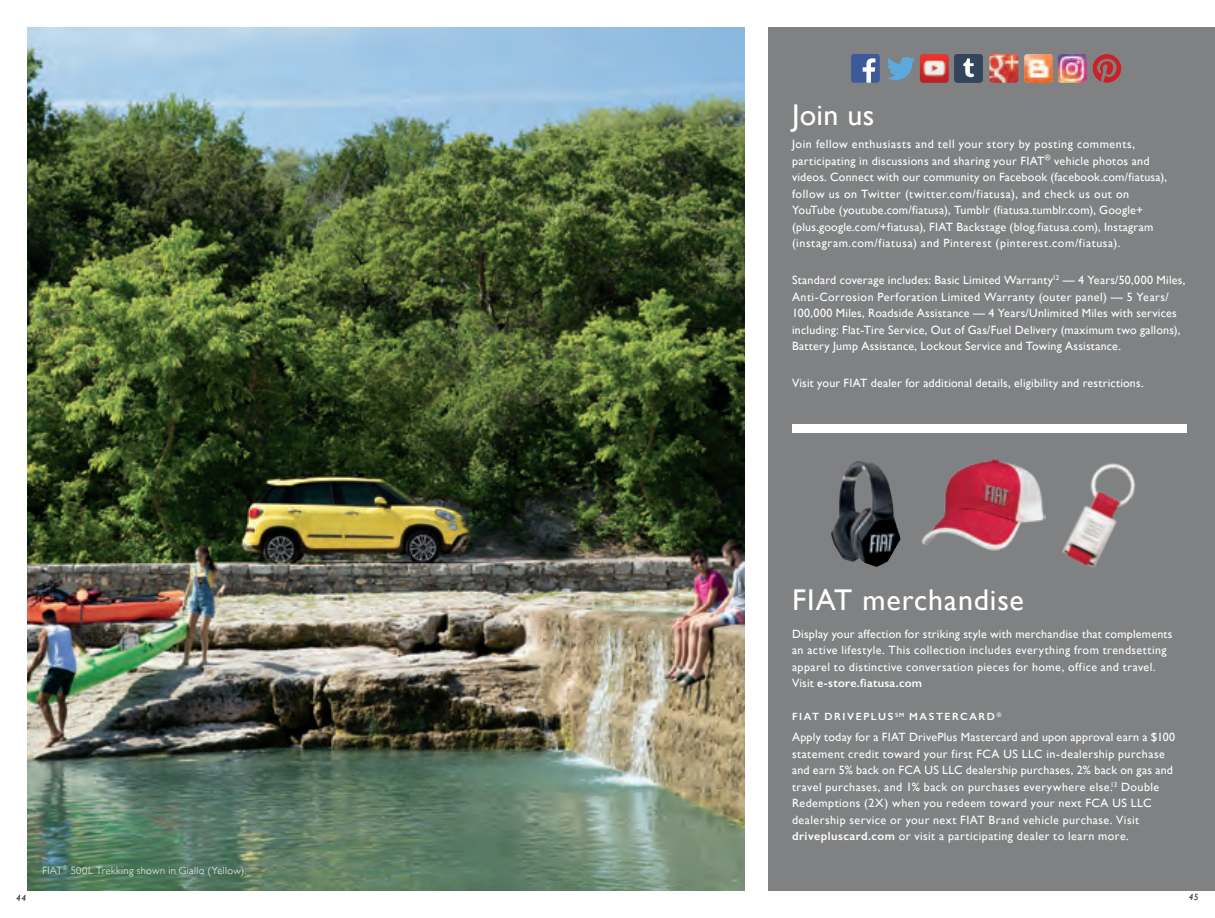
<style>
.page{position:relative;width:1215px;height:918px;background:#fff}
.page>*{position:absolute;margin:0;border:0;box-sizing:border-box;transform-origin:0 0}
.t1{font:30px "Gill Sans";letter-spacing:.025em;color:#fff}
.t2{font:12px/16.5px "Gill Sans";letter-spacing:.03em;color:#fff}
.t3{font:300 10.5px "Gill Sans";letter-spacing:.035em;color:#fff}
.t4{font:600 10.5px "Gill Sans";letter-spacing:.15em;color:#fff}
.t5{font:italic 9px "Gill Sans";color:#231f20}
.s1{font-weight:600}
</style>
<div class="page">
<div style="left:768px;top:27px;width:447px;height:864px;background:#808182"></div>
<img style="left:27px;top:27px;width:718px;height:864px">
<img style="left:921px;top:459px;width:110px;height:92px">
<img style="left:831px;top:461px;width:69px;height:106px">
<img style="left:1031px;top:463px;width:105px;height:105px">
<svg style="left:887px;top:57px;width:28px;height:23px"></svg>
<img style="left:920px;top:54px;width:29px;height:29px">
<svg style="left:1092px;top:54px;width:29px;height:29px"></svg>
<img style="left:989px;top:54px;width:29px;height:29px">
<svg style="left:954px;top:54px;width:29px;height:29px"></svg>
<img style="left:1024px;top:54px;width:29px;height:29px">
<svg style="left:851px;top:54px;width:29px;height:29px"></svg>
<img style="left:1058px;top:54px;width:29px;height:29px">
<div style="left:792px;top:425px;width:395px;height:8px;background:#fff"></div>
<h1 class="t1" style="left:792px;top:97px;width:84px">Join us</h1>
<p class="t2" style="left:792px;top:136px;width:377px">Join fellow enthusiasts and tell your story by posting comments, participating in discussions and sharing your FIAT<sup>®</sup> vehicle photos and videos. Connect with our community on Facebook (facebook.com/fiatusa), follow us on Twitter (twitter.com/fiatusa), and check us out on YouTube (youtube.com/fiatusa), Tumblr (fiatusa.tumblr.com), Google+ (plus.google.com/+fiatusa), FIAT Backstage (blog.fiatusa.com), Instagram (instagram.com/fiatusa) and Pinterest (pinterest.com/fiatusa).</p>
<p class="t2" style="left:792px;top:272px;width:395px">Standard coverage includes: Basic Limited Warranty<sup>12</sup> — 4 Years/50,000 Miles, Anti-Corrosion Perforation Limited Warranty (outer panel) — 5 Years/ 100,000 Miles, Roadside Assistance — 4 Years/Unlimited Miles with services including: Flat-Tire Service, Out of Gas/Fuel Delivery (maximum two gallons), Battery Jump Assistance, Lockout Service and Towing Assistance.</p>
<p class="t2" style="left:792px;top:374px;width:353px">Visit your FIAT dealer for additional details, eligibility and restrictions.</p>
<p class="t3" style="left:42px;top:862px;width:206px">FIAT<sup>®</sup> 500L Trekking shown in Giallo (Yellow).</p>
<h1 class="t1" style="left:792px;top:583px;width:233px">FIAT merchandise</h1>
<p class="t2" style="left:792px;top:625px;width:382px">Display your affection for striking style with merchandise that complements an active lifestyle. This collection includes everything from trendsetting apparel to distinctive conversation pieces for home, office and travel.<br>Visit <span class="s1">e-store.fiatusa.com</span></p>
<p class="t4" style="left:792px;top:710px;width:211px">FIAT DRIVEPLUS <sup>SM</sup> MASTERCARD <sup>®</sup></p>
<p class="t2" style="left:792px;top:729px;width:385px">Apply today for a FIAT DrivePlus Mastercard and upon approval earn a $100 statement credit toward your first FCA US LLC in-dealership purchase and earn 5% back on FCA US LLC dealership purchases, 2% back on gas and travel purchases, and 1% back on purchases everywhere else.<sup>13</sup> Double Redemptions (2X) when you redeem toward your next FCA US LLC dealership service or your next FIAT Brand vehicle purchase. Visit <span class="s1">drivepluscard.com</span> or visit a participating dealer to learn more.</p>
<p class="t5" style="left:16px;top:892px;width:12px">44</p>
<p class="t5" style="left:1189px;top:892px;width:11px">45</p>
</div>
